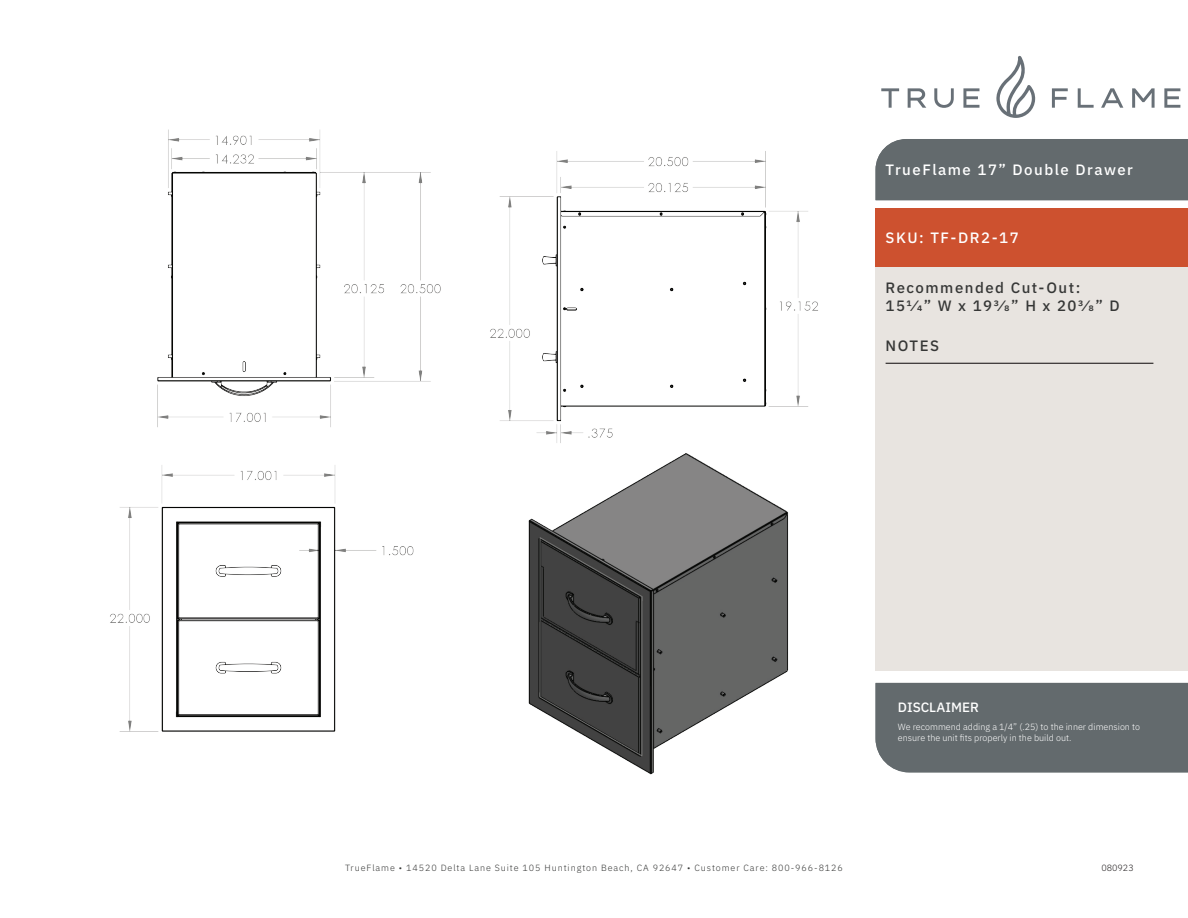
<style>
.page{position:relative;width:1188px;height:918px;background:#fff}
.page>*{position:absolute;margin:0;border:0;box-sizing:border-box;transform-origin:0 0}
.t1{font:500 15px "IBM Plex Sans";letter-spacing:.1em;color:#363736}
.t2{font:500 15px "IBM Plex Sans";letter-spacing:.1em;color:#fff}
.t3{font:500 13.5px "IBM Plex Sans";color:#fff}
.t4{font:300 9px/10.8px "IBM Plex Sans";color:#fff}
.t5{font:300 9px "IBM Plex Sans";letter-spacing:.1em;color:#363736}
.t6{font:300 9px "IBM Plex Sans";color:#231f20}
</style>
<div class="page">
<div style="left:876px;top:683px;width:312px;height:90px;background:#636a6d"></div>
<div style="left:876px;top:209px;width:312px;height:59px;background:#cd512f"></div>
<div style="left:876px;top:268px;width:312px;height:403px;background:#e8e4e0"></div>
<div style="left:876px;top:139px;width:312px;height:61px;background:#636a6d"></div>
<hr style="left:886px;top:363px;width:267px;height:1px;background:#231f20">
<svg style="left:996px;top:56px;width:39px;height:62px"></svg>
<svg style="left:881px;top:88px;width:18px;height:20px"></svg>
<svg style="left:908px;top:88px;width:18px;height:20px"></svg>
<svg style="left:934px;top:88px;width:20px;height:20px"></svg>
<svg style="left:963px;top:88px;width:16px;height:20px"></svg>
<svg style="left:1052px;top:88px;width:16px;height:20px"></svg>
<svg style="left:1078px;top:88px;width:16px;height:20px"></svg>
<svg style="left:1101px;top:88px;width:22px;height:20px"></svg>
<svg style="left:1132px;top:88px;width:23px;height:20px"></svg>
<svg style="left:1164px;top:88px;width:16px;height:20px"></svg>
<img style="left:110px;top:129px;width:708px;height:646px">
<p class="t2" style="left:886px;top:158px;width:249px">TrueFlame 17” Double Drawer</p>
<p class="t2" style="left:886px;top:226px;width:135px">SKU: TF-DR2-17</p>
<p class="t1" style="left:886px;top:276px;width:196px">Recommended Cut-Out:</p>
<p class="t1" style="left:886px;top:294px;width:236px">151/4” W x 193/8” H x 203/8” D</p>
<p class="t1" style="left:886px;top:334px;width:55px">NOTES</p>
<p class="t5" style="left:345px;top:861px;width:499px">TrueFlame • 14520 Delta Lane Suite 105 Huntington Beach, CA 92647 • Customer Care: 800-966-8126</p>
<p class="t3" style="left:898px;top:697px;width:83px">DISCLAIMER</p>
<p class="t4" style="left:898px;top:720px;width:244px">We recommend adding a 1/4” (.25) to the inner dimension to ensure the unit fits properly in the build out.</p>
<p class="t6" style="left:1101px;top:861px;width:34px">080923</p>
</div>
